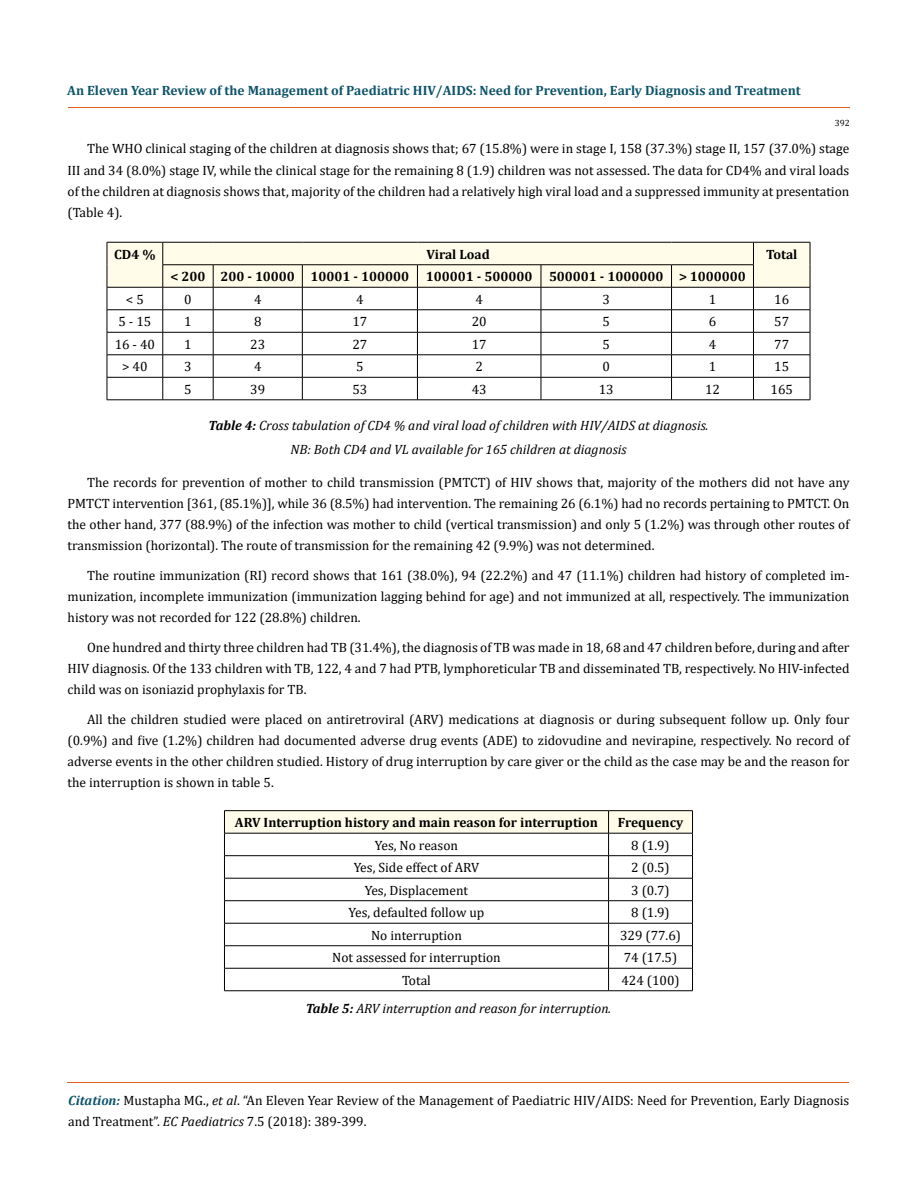
<style>
.page{position:relative;width:917px;height:1190px;background:#fff}
.page>*{position:absolute;margin:0;border:0;box-sizing:border-box;transform-origin:0 0}
.t1{font:13.5px/21px "Cambria";color:#000;text-align:justify}
.t2{font:italic 13.5px/24px "Cambria";color:#000;text-align:center}
.t3{font:700 13.5px "Cambria";color:#000}
.t4{font:700 13.5px "Cambria";color:#0e546a}
.t5{font:9px "Cambria";color:#000}
.s1{font-weight:700}
.s2{font-weight:700;font-style:italic;color:#0e546a}
.s3{font-style:italic}
</style>
<div class="page">
<hr style="left:68px;top:108px;width:781px;height:1px;background:#e05d1a">
<hr style="left:67px;top:1082px;width:782px;height:1px;background:#e05d1a">
<svg style="left:107px;top:242px;width:703px;height:157px"></svg>
<hr style="left:107px;top:399px;width:56px;height:1px;background:#000">
<hr style="left:163px;top:399px;width:50px;height:1px;background:#000">
<hr style="left:213px;top:399px;width:89px;height:1px;background:#000">
<hr style="left:302px;top:399px;width:115px;height:1px;background:#000">
<hr style="left:417px;top:399px;width:124px;height:1px;background:#000">
<hr style="left:541px;top:399px;width:130px;height:1px;background:#000">
<hr style="left:671px;top:399px;width:82px;height:1px;background:#000">
<hr style="left:753px;top:399px;width:57px;height:1px;background:#000">
<svg style="left:224px;top:810px;width:469px;height:180px"></svg>
<hr style="left:224px;top:990px;width:384px;height:1px;background:#000">
<hr style="left:608px;top:990px;width:84px;height:1px;background:#000">
<p class="t4" style="left:67px;top:80px;width:735px">An Eleven Year Review of the Management of Paediatric HIV/AIDS: Need for Prevention, Early Diagnosis and Treatment</p>
<p class="t5" style="left:834px;top:118px;width:16px">392</p>
<p class="t1" style="left:68px;top:138px;width:783px;text-indent:19px">The WHO clinical staging of the children at diagnosis shows that; 67 (15.8%) were in stage I, 158 (37.3%) stage II, 157 (37.0%) stage III and 34 (8.0%) stage IV, while the clinical stage for the remaining 8 (1.9) children was not assessed. The data for CD4% and viral loads of the children at diagnosis shows that, majority of the children had a relatively high viral load and a suppressed immunity at presentation (Table 4).</p>
<p class="t3" style="left:114px;top:245px;width:43px">CD4 %</p>
<p class="t3" style="left:426px;top:245px;width:65px">Viral Load</p>
<p class="t3" style="left:766px;top:245px;width:33px">Total</p>
<p class="t3" style="left:170px;top:267px;width:577px">&lt; 200 200 - 10000 10001 - 100000 100001 - 500000 500001 - 1000000 &gt; 1000000</p>
<p class="t1" style="left:126px;top:288px;width:19px">&lt; 5</p>
<p class="t1" style="left:184px;top:288px;width:9px">0</p>
<p class="t1" style="left:254px;top:288px;width:9px">4</p>
<p class="t1" style="left:356px;top:288px;width:9px">4</p>
<p class="t1" style="left:475px;top:288px;width:9px">4</p>
<p class="t1" style="left:602px;top:288px;width:9px">3</p>
<p class="t1" style="left:708px;top:288px;width:9px">1</p>
<p class="t1" style="left:774px;top:288px;width:16px">16</p>
<p class="t1" style="left:118px;top:311px;width:34px">5 - 15</p>
<p class="t1" style="left:184px;top:311px;width:9px">1</p>
<p class="t1" style="left:254px;top:311px;width:9px">8</p>
<p class="t1" style="left:352px;top:311px;width:16px">17</p>
<p class="t1" style="left:471px;top:311px;width:16px">20</p>
<p class="t1" style="left:602px;top:311px;width:9px">5</p>
<p class="t1" style="left:708px;top:311px;width:9px">6</p>
<p class="t1" style="left:774px;top:311px;width:16px">57</p>
<p class="t1" style="left:115px;top:333px;width:42px">16 - 40</p>
<p class="t1" style="left:184px;top:333px;width:9px">1</p>
<p class="t1" style="left:250px;top:333px;width:16px">23</p>
<p class="t1" style="left:352px;top:333px;width:16px">27</p>
<p class="t1" style="left:471px;top:333px;width:16px">17</p>
<p class="t1" style="left:602px;top:333px;width:9px">5</p>
<p class="t1" style="left:708px;top:333px;width:9px">4</p>
<p class="t1" style="left:774px;top:333px;width:16px">77</p>
<p class="t1" style="left:122px;top:356px;width:27px">&gt; 40</p>
<p class="t1" style="left:184px;top:356px;width:9px">3</p>
<p class="t1" style="left:254px;top:356px;width:9px">4</p>
<p class="t1" style="left:356px;top:356px;width:9px">5</p>
<p class="t1" style="left:475px;top:356px;width:9px">2</p>
<p class="t1" style="left:602px;top:356px;width:9px">0</p>
<p class="t1" style="left:708px;top:356px;width:9px">1</p>
<p class="t1" style="left:774px;top:356px;width:16px">15</p>
<p class="t1" style="left:184px;top:379px;width:9px">5</p>
<p class="t1" style="left:250px;top:379px;width:16px">39</p>
<p class="t1" style="left:352px;top:379px;width:16px">53</p>
<p class="t1" style="left:471px;top:379px;width:16px">43</p>
<p class="t1" style="left:598px;top:379px;width:16px">13</p>
<p class="t1" style="left:705px;top:379px;width:16px">12</p>
<p class="t1" style="left:770px;top:379px;width:24px">165</p>
<p class="t2" style="left:208px;top:413px;width:501px"><span class="s1">Table 4:</span> Cross tabulation of CD4 % and viral load of children with HIV/AIDS at diagnosis.<br>NB: Both CD4 and VL available for 165 children at diagnosis</p>
<p class="t1" style="left:68px;top:471px;width:783px;text-indent:19px">The records for prevention of mother to child transmission (PMTCT) of HIV shows that, majority of the mothers did not have any PMTCT intervention [361, (85.1%)], while 36 (8.5%) had intervention. The remaining 26 (6.1%) had no records pertaining to PMTCT. On the other hand, 377 (88.9%) of the infection was mother to child (vertical transmission) and only 5 (1.2%) was through other routes of transmission (horizontal). The route of transmission for the remaining 42 (9.9%) was not determined.</p>
<p class="t1" style="left:68px;top:564px;width:783px;text-indent:19px">The routine immunization (RI) record shows that 161 (38.0%), 94 (22.2%) and 47 (11.1%) children had history of completed im&shy;munization, incomplete immunization (immunization lagging behind for age) and not immunized at all, respectively. The immunization history was not recorded for 122 (28.8%) children.</p>
<p class="t1" style="left:68px;top:637px;width:783px;text-indent:19px">One hundred and thirty three children had TB (31.4%), the diagnosis of TB was made in 18, 68 and 47 children before, during and after HIV diagnosis. Of the 133 children with TB, 122, 4 and 7 had PTB, lymphoreticular TB and disseminated TB, respectively. No HIV-infected child was on isoniazid prophylaxis for TB.</p>
<p class="t1" style="left:68px;top:709px;width:783px;text-indent:19px">All the children studied were placed on antiretroviral (ARV) medications at diagnosis or during subsequent follow up. Only four (0.9%) and five (1.2%) children had documented adverse drug events (ADE) to zidovudine and nevirapine, respectively. No record of adverse events in the other children studied. History of drug interruption by care giver or the child as the case may be and the reason for the interruption is shown in table 5.</p>
<p class="t3" style="left:235px;top:813px;width:364px">ARV Interruption history and main reason for interruption</p>
<p class="t3" style="left:618px;top:813px;width:67px">Frequency</p>
<p class="t1" style="left:375px;top:834px;width:85px">Yes, No reason</p>
<p class="t1" style="left:631px;top:834px;width:40px">8 (1.9)</p>
<p class="t1" style="left:354px;top:857px;width:127px">Yes, Side effect of ARV</p>
<p class="t1" style="left:631px;top:857px;width:40px">2 (0.5)</p>
<p class="t1" style="left:365px;top:879px;width:105px">Yes, Displacement</p>
<p class="t1" style="left:631px;top:879px;width:40px">3 (0.7)</p>
<p class="t1" style="left:348px;top:902px;width:137px">Yes, defaulted follow up</p>
<p class="t1" style="left:631px;top:902px;width:40px">8 (1.9)</p>
<p class="t1" style="left:371px;top:924px;width:92px">No interruption</p>
<p class="t1" style="left:620px;top:924px;width:62px">329 (77.6)</p>
<p class="t1" style="left:332px;top:947px;width:170px">Not assessed for interruption</p>
<p class="t1" style="left:623px;top:947px;width:55px">74 (17.5)</p>
<p class="t1" style="left:402px;top:969px;width:30px">Total</p>
<p class="t1" style="left:621px;top:969px;width:60px">424 (100)</p>
<p class="t2" style="left:306px;top:996px;width:307px"><span class="s1">Table 5:</span> ARV interruption and reason for interruption.</p>
<p class="t1" style="left:68px;top:1089px;width:782px"><span class="s2">Citation:</span> Mustapha MG., <span class="s3">et al</span>. “An Eleven Year Review of the Management of Paediatric HIV/AIDS: Need for Prevention, Early Diagnosis and Treatment”. <span class="s3">EC Paediatrics</span> 7.5 (2018): 389-399.</p>
</div>
